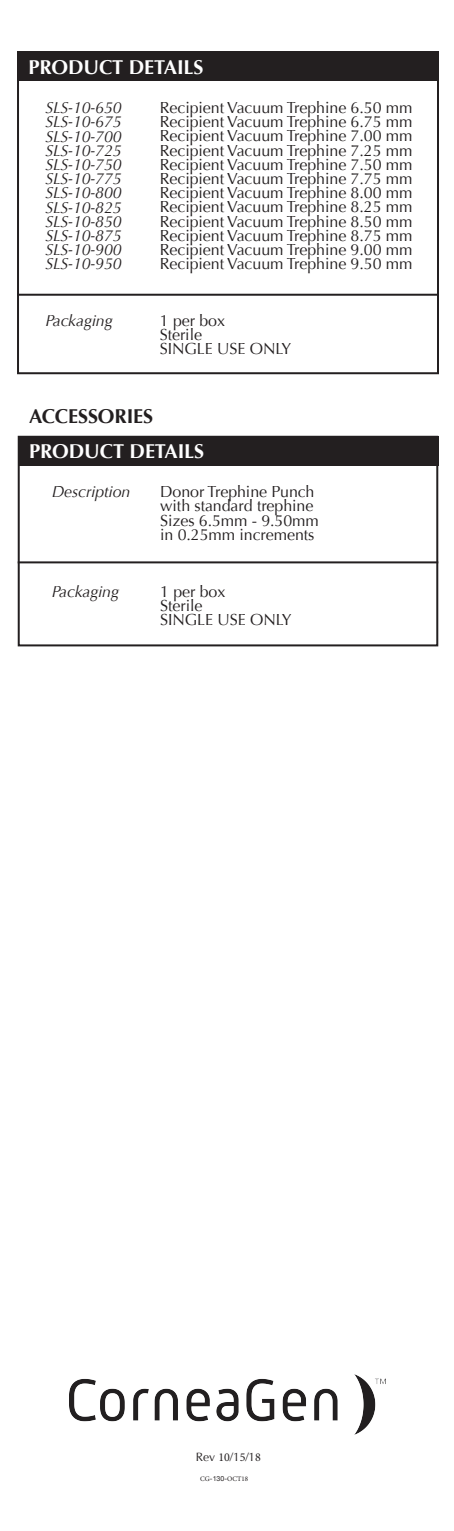
<style>
.page{position:relative;width:454px;height:1531px;background:#fff}
.page>*{position:absolute;margin:0;border:0;box-sizing:border-box;transform-origin:0 0}
.Body{font:700 20px "Optima";letter-spacing:-.005em;color:#fff}
.Body-2{font:700 20px "Optima";letter-spacing:-.005em;color:#231f20}
.Body-3{font:16px "Optima";letter-spacing:-.005em;color:#231f20}
.Body-4{font:italic 16px "Optima";letter-spacing:-.005em;color:#231f20}
.Body-5{font:12px "Optima";color:#231f20}
.t1{font:7px "Minion Pro";color:#231f20}
.s1{font-family:"Minion Pro"}
.s2{font-family:"Helvetica Neue"}
</style>
<div class="page">
<div style="left:17px;top:52px;width:422px;height:322px;border:2px solid #231f20"></div>
<div style="left:17px;top:52px;width:422px;height:29px;background:#231f20"></div>
<hr style="left:17px;top:294px;width:420px;height:2px;background:#231f20">
<div style="left:18px;top:436px;width:420px;height:29px;background:#231f20"></div>
<div style="left:18px;top:436px;width:420px;height:210px;border:2px solid #231f20"></div>
<hr style="left:18px;top:561px;width:420px;height:2px;background:#231f20">
<img style="left:69px;top:1374px;width:316px;height:61px">
<p class="Body" style="left:28px;top:56px;width:176px">PRODUCT DETAILS</p>
<p class="Body-3" style="left:160px;top:98px;width:254px">Recipient Vacuum Trephine 6.50 mm</p>
<p class="Body-3" style="left:160px;top:113px;width:254px">Recipient Vacuum Trephine 6.75 mm</p>
<p class="Body-3" style="left:160px;top:127px;width:254px">Recipient Vacuum Trephine 7.00 mm</p>
<p class="Body-3" style="left:160px;top:141px;width:254px">Recipient Vacuum Trephine 7.25 mm</p>
<p class="Body-3" style="left:160px;top:155px;width:254px">Recipient Vacuum Trephine 7.50 mm</p>
<p class="Body-3" style="left:160px;top:169px;width:254px">Recipient Vacuum Trephine 7.75 mm</p>
<p class="Body-3" style="left:160px;top:184px;width:254px">Recipient Vacuum Trephine 8.00 mm</p>
<p class="Body-3" style="left:160px;top:198px;width:254px">Recipient Vacuum Trephine 8.25 mm</p>
<p class="Body-3" style="left:160px;top:212px;width:254px">Recipient Vacuum Trephine 8.50 mm</p>
<p class="Body-3" style="left:160px;top:226px;width:254px">Recipient Vacuum Trephine 8.75 mm</p>
<p class="Body-3" style="left:160px;top:240px;width:254px">Recipient Vacuum Trephine 9.00 mm</p>
<p class="Body-3" style="left:160px;top:254px;width:254px">Recipient Vacuum Trephine 9.50 mm</p>
<p class="Body-4" style="left:45px;top:98px;width:78px">SLS-10-650</p>
<p class="Body-4" style="left:45px;top:113px;width:78px">SLS-10-675</p>
<p class="Body-4" style="left:45px;top:127px;width:78px">SLS-10-700</p>
<p class="Body-4" style="left:45px;top:141px;width:78px">SLS-10-725</p>
<p class="Body-4" style="left:45px;top:155px;width:78px">SLS-10-750</p>
<p class="Body-4" style="left:45px;top:169px;width:78px">SLS-10-775</p>
<p class="Body-4" style="left:45px;top:184px;width:78px">SLS-10-800</p>
<p class="Body-4" style="left:45px;top:198px;width:78px">SLS-10-825</p>
<p class="Body-4" style="left:45px;top:212px;width:78px">SLS-10-850</p>
<p class="Body-4" style="left:45px;top:226px;width:78px">SLS-10-875</p>
<p class="Body-4" style="left:45px;top:240px;width:78px">SLS-10-900</p>
<p class="Body-4" style="left:45px;top:254px;width:78px">SLS-10-950</p>
<p class="Body-4" style="left:45px;top:311px;width:69px">Packaging</p>
<p class="Body-3" style="left:160px;top:311px;width:67px">1 per box</p>
<p class="Body-3" style="left:160px;top:325px;width:44px">Sterile</p>
<p class="Body-3" style="left:160px;top:340px;width:133px">SINGLE USE ONLY</p>
<p class="Body-2" style="left:29px;top:404px;width:125px">ACCESSORIES</p>
<p class="Body" style="left:29px;top:440px;width:176px">PRODUCT DETAILS</p>
<p class="Body-3" style="left:160px;top:482px;width:156px">Donor Trephine Punch</p>
<p class="Body-3" style="left:160px;top:497px;width:155px">with standard trephine</p>
<p class="Body-3" style="left:160px;top:511px;width:160px">Sizes 6.5mm - 9.50mm</p>
<p class="Body-3" style="left:160px;top:525px;width:156px">in 0.25mm increments</p>
<p class="Body-4" style="left:52px;top:482px;width:80px">Description</p>
<p class="Body-4" style="left:52px;top:582px;width:69px">Packaging</p>
<p class="Body-3" style="left:160px;top:582px;width:67px">1 per box</p>
<p class="Body-3" style="left:160px;top:596px;width:44px">Sterile</p>
<p class="Body-3" style="left:160px;top:610px;width:133px">SINGLE USE ONLY</p>
<p class="Body-5" style="left:196px;top:1449px;width:67px">Rev <span class="s1">10</span>/1<span class="s1">5</span>/1<span class="s1">8</span></p>
<p class="t1" style="left:200px;top:1473px;width:49px">CG<span class="s2">-130-</span>OCT18</p>
</div>
